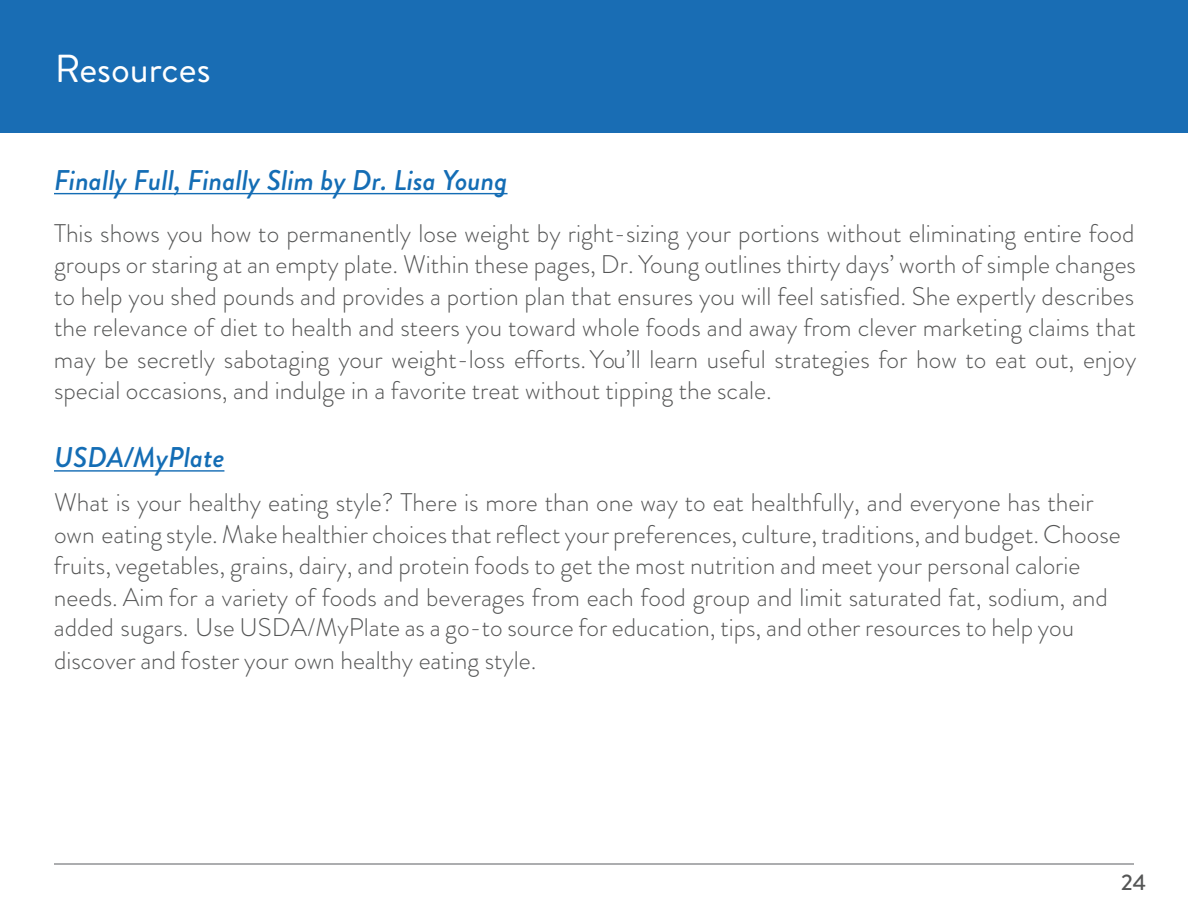
<style>
.page{position:relative;width:1188px;height:918px;background:#fff}
.page>*{position:absolute;margin:0;border:0;box-sizing:border-box;transform-origin:0 0}
.t1{font:39px "Brandon Grotesque";color:#fff}
.t2{font:italic 500 28.5px "Brandon Grotesque";color:#146db5}
.t3{font:300 25.5px/31.5px "Brandon Grotesque";color:#555656;text-align:justify}
.t4{font:500 22.5px "Brandon Grotesque";color:#555656}
</style>
<div class="page">
<div style="left:0;top:0;width:1188px;height:133px;background:#196db4"></div>
<hr style="left:54px;top:863px;width:1080px;height:2px;background:#919395">
<hr style="left:54px;top:470px;width:170px;height:2px;background:#146db5">
<hr style="left:54px;top:193px;width:454px;height:1px;background:#146db5">
<h1 class="t1" style="left:55px;top:42px;width:157px">Resources</h1>
<p class="t2" style="left:54px;top:160px;width:455px">Finally Full, Finally Slim by Dr. Lisa Young</p>
<p class="t3" style="left:54px;top:217px;width:1084px">This shows you how to permanently lose weight by right-sizing your portions without eliminating entire food groups or staring at an empty plate. Within these pages, Dr. Young outlines thirty days’ worth of simple changes to help you shed pounds and provides a portion plan that ensures you will feel satisfied. She expertly describes the relevance of diet to health and steers you toward whole foods and away from clever marketing claims that may be secretly sabotaging your weight-loss efforts.You’ll learn useful strategies for how to eat out, enjoy special occasions, and indulge in a favorite treat without tipping the scale.</p>
<p class="t2" style="left:54px;top:437px;width:172px">USDA/MyPlate</p>
<p class="t3" style="left:54px;top:487px;width:1068px;text-align:left">What is your healthy eating style? There is more than one way to eat healthfully, and everyone has their own eating style. Make healthier choices that reflect your preferences, culture, traditions, and budget. Choose fruits, vegetables, grains, dairy, and protein foods to get the most nutrition and meet your personal calorie needs. Aim for a variety of foods and beverages from each food group and limit saturated fat, sodium, and added sugars. Use USDA/MyPlate as a go-to source for education, tips, and other resources to help you discover and foster your own healthy eating style.</p>
<p class="t4" style="left:1121px;top:867px;width:26px">24</p>
</div>
